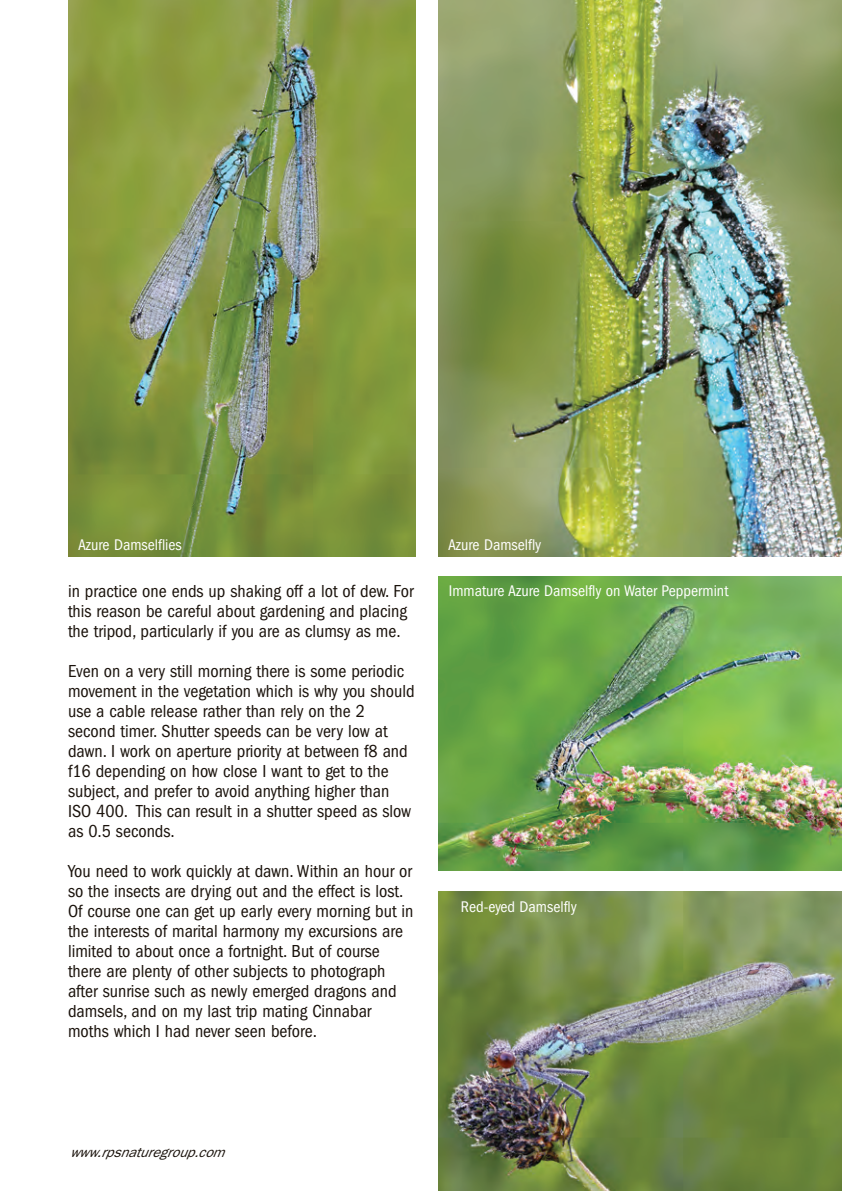
<style>
.page{position:relative;width:842px;height:1191px;background:#fff}
.page>*{position:absolute;margin:0;border:0;box-sizing:border-box;transform-origin:0 0}
.t1{font:condensed 18px/20px "ITC Franklin Gothic Std";color:#1a120b}
.t2{font:condensed 16px "ITC Franklin Gothic Std";color:#fff}
.t3{font:italic 14px "Franklin Gothic";color:#1a120b}
</style>
<div class="page">
<img style="left:68px;top:0;width:347px;height:557px">
<img style="left:438px;top:0;width:404px;height:557px">
<img style="left:438px;top:577px;width:404px;height:293px">
<img style="left:438px;top:892px;width:404px;height:299px">
<p class="t2" style="left:78px;top:539px;width:105px">Azure Damselflies</p>
<p class="t2" style="left:448px;top:539px;width:95px">Azure Damselfly</p>
<p class="t1" style="left:68px;top:582px;width:347px">in practice one ends up shaking off a lot of dew. For this reason be careful about gardening and placing the tripod, particularly if you are as clumsy as me.</p>
<p class="t1" style="left:68px;top:662px;width:348px">Even on a very still morning there is some periodic movement in the vegetation which is why you should use a cable release rather than rely on the 2 second timer. Shutter speeds can be very low at dawn. I work on aperture priority at between f8 and f16 depending on how close I want to get to the subject, and prefer to avoid anything higher than ISO 400. This can result in a shutter speed as slow as 0.5 seconds.</p>
<p class="t1" style="left:68px;top:862px;width:347px">You need to work quickly at dawn. Within an hour or so the insects are drying out and the effect is lost.<br>Of course one can get up early every morning but in the interests of marital harmony my excursions are limited to about once a fortnight. But of course there are plenty of other subjects to photograph after sunrise such as newly emerged dragons and damsels, and on my last trip mating Cinnabar moths which I had never seen before.</p>
<p class="t2" style="left:449px;top:585px;width:281px">Immature Azure Damselfly on Water Peppermint</p>
<p class="t2" style="left:461px;top:901px;width:117px">Red-eyed Damselfly</p>
<p class="t3" style="left:70px;top:1144px;width:158px">www.rpsnaturegroup.com</p>
</div>
